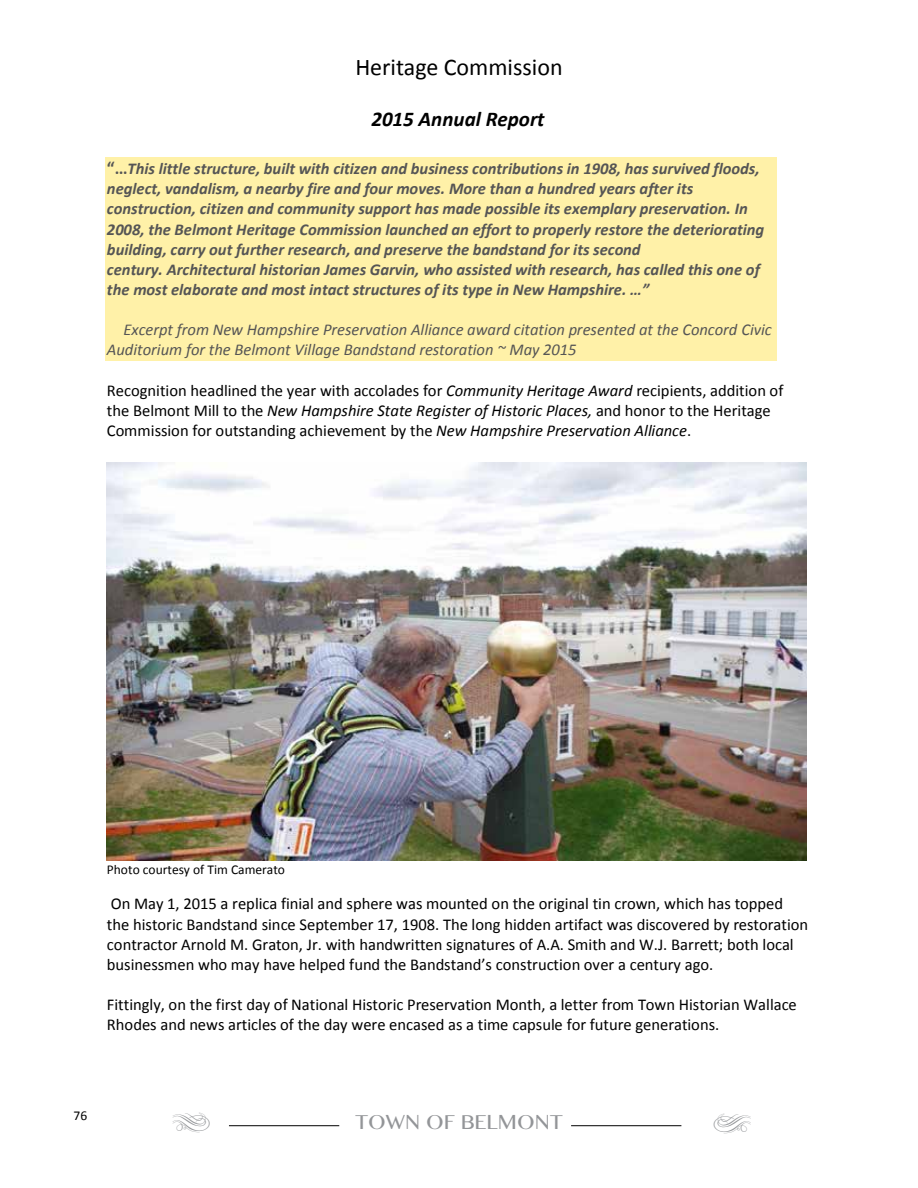
<style>
.page{position:relative;width:918px;height:1188px;background:#fff}
.page>*{position:absolute;margin:0;border:0;box-sizing:border-box;transform-origin:0 0}
.t1{font:37.5px "Ornata G";color:#939598}
.t2{font:24px "Calibri";color:#000}
.t3{font:italic 700 21px "Calibri";color:#000}
.t4{font:18px "Bangla MN";color:#939598}
.t5{font:16.5px/20.1px "Calibri";color:#000}
.t6{font:italic 700 16.5px/20.2px "Calibri";color:#555}
.t7{font:italic 16.5px/20px "Calibri";color:#555}
.t8{font:13.5px "Calibri";color:#000}
.s1{font-style:normal;font-size:18px}
.s2{font-style:italic}
</style>
<div class="page">
<hr style="left:571px;top:1125px;width:110px;height:1px;background:#000">
<hr style="left:229px;top:1125px;width:110px;height:1px;background:#000">
<div style="left:105px;top:157px;width:671px;height:22px;background:#fff1a8"></div>
<div style="left:105px;top:179px;width:671px;height:20px;background:#fff1a8"></div>
<div style="left:105px;top:199px;width:671px;height:20px;background:#fff1a8"></div>
<div style="left:105px;top:219px;width:671px;height:20px;background:#fff1a8"></div>
<div style="left:105px;top:239px;width:671px;height:20px;background:#fff1a8"></div>
<div style="left:105px;top:259px;width:671px;height:21px;background:#fff1a8"></div>
<div style="left:105px;top:280px;width:671px;height:20px;background:#fff1a8"></div>
<div style="left:105px;top:300px;width:671px;height:20px;background:#fff1a8"></div>
<div style="left:105px;top:320px;width:671px;height:20px;background:#fff1a8"></div>
<div style="left:105px;top:340px;width:671px;height:20px;background:#fff1a8"></div>
<img style="left:107px;top:463px;width:699px;height:398px">
<h2 class="t2" style="left:355px;top:51px;width:209px">Heritage Commission</h2>
<p class="t3" style="left:371px;top:105px;width:175px">2015 Annual Report</p>
<p class="t6" style="left:107px;top:158px;width:659px"><span class="s1">“…</span>This little structure, built with citizen and business contributions in 1908, has survived floods, neglect, vandalism, a nearby fire and four moves. More than a hundred years after its construction, citizen and community support has made possible its exemplary preservation. In 2008, the Belmont Heritage Commission launched an effort to properly restore the deteriorating building, carry out further research, and preserve the bandstand for its second<br>century. Architectural historian James Garvin, who assisted with research, has called this one of the most elaborate and most intact structures of its type in New Hampshire. …”</p>
<p class="t7" style="left:107px;top:319px;width:666px;text-indent:17px">Excerpt from New Hampshire Preservation Alliance award citation presented at the Concord Civic<br>Auditorium for the Belmont Village Bandstand restoration ~ May 2015</p>
<p class="t5" style="left:107px;top:380px;width:678px">Recognition headlined the year with accolades for <span class="s2">Community Heritage Award</span> recipients, addition of the Belmont Mill to the <span class="s2">New Hampshire State Register of Historic Places,</span> and honor to the Heritage<br>Commission for outstanding achievement by the <span class="s2">New Hampshire Preservation Alliance</span>.</p>
<p class="t8" style="left:107px;top:861px;width:180px">Photo courtesy of Tim Camerato</p>
<p class="t5" style="left:107px;top:894px;width:703px">On May 1, 2015 a replica finial and sphere was mounted on the original tin crown, which has topped<br>the historic Bandstand since September 17, 1908. The long hidden artifact was discovered by restoration contractor Arnold M. Graton, Jr. with handwritten signatures of A.A. Smith and W.J. Barrett; both local businessmen who may have helped fund the Bandstand’s construction over a century ago.</p>
<p class="t5" style="left:107px;top:995px;width:691px">Fittingly, on the first day of National Historic Preservation Month, a letter from Town Historian Wallace<br>Rhodes and news articles of the day were encased as a time capsule for future generations.</p>
<p class="t8" style="left:74px;top:1107px;width:15px">76</p>
<h1 class="t1" style="left:173px;top:1101px;width:38px">B</h1>
<p class="t4" style="left:355px;top:1108px;width:209px">TOWN OF BELMONT</p>
</div>
